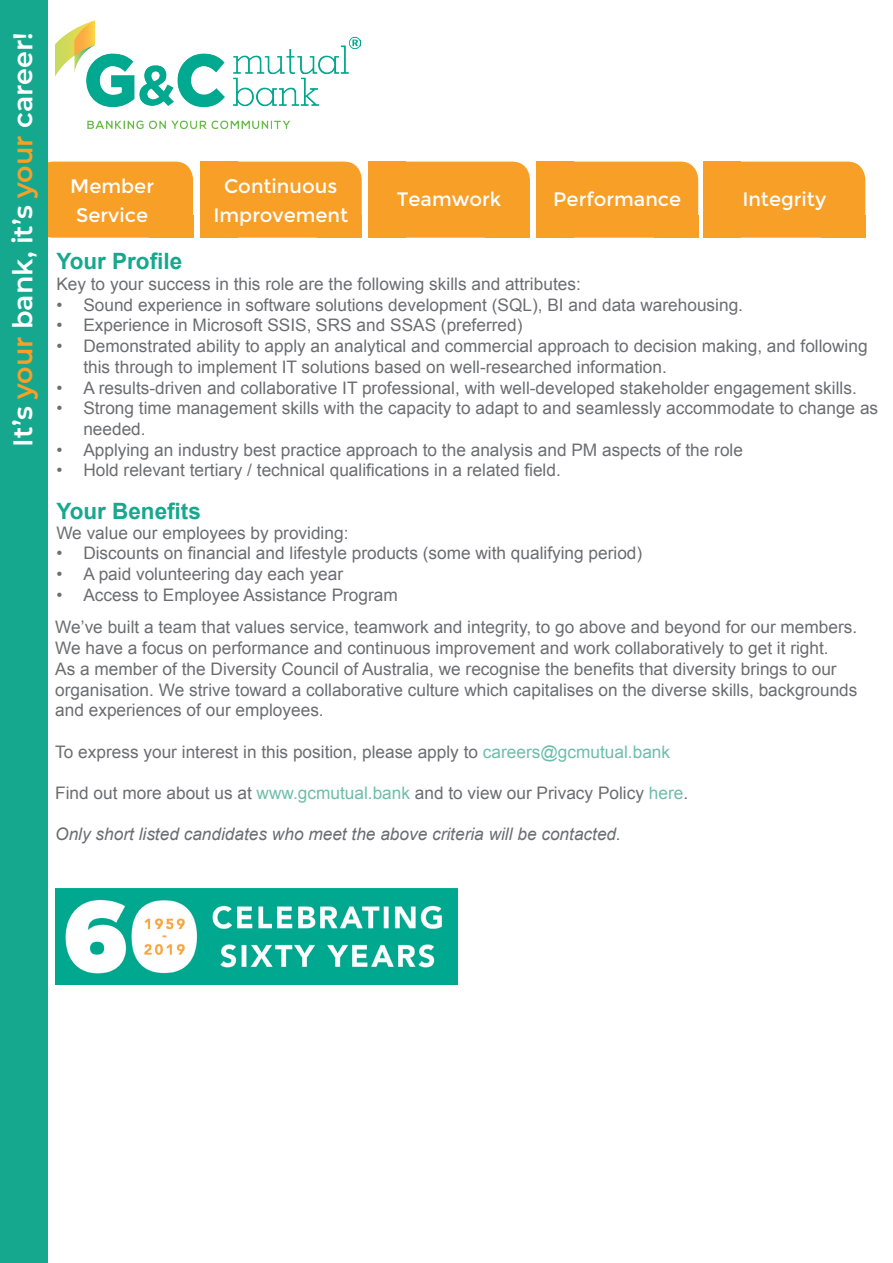
<style>
.page{position:relative;width:893px;height:1263px;background:#fff}
.page>*{position:absolute;margin:0;border:0;box-sizing:border-box;transform-origin:0 0}
.t1{font:600 27px "Montserrat";color:#fff}
.t2{font:700 22.5px "Arial";color:#16a88e}
.t3{font:19.5px/28.5px "Montserrat";color:#fff;text-align:center}
.t4{font:17.25px/20.7px "Arial";color:#6c6d70}
.t5{font:italic 17.25px "Arial";color:#6c6d70}
.s1{color:#f89f28}
.s2{color:#6ebdab}
</style>
<div class="page">
<div style="left:35px;top:162px;width:158px;height:76px;background:#f89f28;border-radius:18px"></div>
<div style="left:149px;top:215px;width:44px;height:23px;background:#f89f28"></div>
<div style="left:204px;top:162px;width:158px;height:76px;background:#f89f28;border-radius:18px"></div>
<div style="left:200px;top:162px;width:37px;height:76px;background:#f89f28"></div>
<div style="left:318px;top:215px;width:44px;height:23px;background:#f89f28"></div>
<div style="left:372px;top:162px;width:158px;height:76px;background:#f89f28;border-radius:18px"></div>
<div style="left:368px;top:162px;width:37px;height:76px;background:#f89f28"></div>
<div style="left:486px;top:215px;width:44px;height:23px;background:#f89f28"></div>
<div style="left:540px;top:162px;width:158px;height:76px;background:#f89f28;border-radius:18px"></div>
<div style="left:536px;top:162px;width:38px;height:76px;background:#f89f28"></div>
<div style="left:654px;top:215px;width:44px;height:23px;background:#f89f28"></div>
<div style="left:707px;top:162px;width:158px;height:76px;background:#f89f28;border-radius:18px"></div>
<div style="left:703px;top:162px;width:38px;height:76px;background:#f89f28"></div>
<div style="left:821px;top:215px;width:44px;height:23px;background:#f89f28"></div>
<div style="left:0;top:0;width:47px;height:1263px;background:#16a88e"></div>
<img style="left:55px;top:21px;width:305px;height:108px">
<img style="left:55px;top:888px;width:402px;height:97px">
<p class="t1" style="left:4px;top:446px;width:416px;rotate:-90deg">It’s <span class="s1">your</span> bank, it’s <span class="s1">your</span> career!</p>
<p class="t3" style="left:70px;top:172px;width:85px">Member<br>Service</p>
<p class="t3" style="left:213px;top:172px;width:136px">Continuous<br>Improvement</p>
<p class="t3" style="left:397px;top:185px;width:106px">Teamwork</p>
<p class="t3" style="left:553px;top:185px;width:129px">Performance</p>
<p class="t3" style="left:742px;top:185px;width:85px">Integrity</p>
<p class="t2" style="left:56px;top:246px;width:127px">Your Profile</p>
<p class="t4" style="left:56px;top:274px;width:526px">Key to your success in this role are the following skills and attributes:</p>
<p class="t4" style="left:56px;top:294px;width:688px">• Sound experience in software solutions development (SQL), BI and data warehousing.</p>
<p class="t4" style="left:56px;top:315px;width:468px">• Experience in Microsoft SSIS, SRS and SSAS (preferred)</p>
<p class="t4" style="left:83px;top:336px;width:786px;text-indent:-27px">• Demonstrated ability to apply an analytical and commercial approach to decision making, and following this through to implement IT solutions based on well-researched information.</p>
<p class="t4" style="left:56px;top:377px;width:802px">• A results-driven and collaborative IT professional, with well-developed stakeholder engagement skills.</p>
<p class="t4" style="left:83px;top:398px;width:796px;text-indent:-27px">• Strong time management skills with the capacity to adapt to and seamlessly accommodate to change as needed.</p>
<p class="t4" style="left:56px;top:439px;width:688px">• Applying an industry best practice approach to the analysis and PM aspects of the role</p>
<p class="t4" style="left:56px;top:460px;width:506px">• Hold relevant tertiary / technical qualifications in a related field.</p>
<p class="t2" style="left:56px;top:496px;width:146px">Your Benefits</p>
<p class="t4" style="left:56px;top:522px;width:294px">We value our employees by providing:</p>
<p class="t4" style="left:56px;top:543px;width:587px">• Discounts on financial and lifestyle products (some with qualifying period)</p>
<p class="t4" style="left:56px;top:564px;width:288px">• A paid volunteering day each year</p>
<p class="t4" style="left:56px;top:584px;width:343px">• Access to Employee Assistance Program</p>
<p class="t4" style="left:55px;top:617px;width:804px">We’ve built a team that values service, teamwork and integrity, to go above and beyond for our members.<br>We have a focus on performance and continuous improvement and work collaboratively to get it right.<br>As a member of the Diversity Council of Australia, we recognise the benefits that diversity brings to our organisation. We strive toward a collaborative culture which capitalises on the diverse skills, backgrounds and experiences of our employees.</p>
<p class="t4" style="left:55px;top:741px;width:616px">To express your interest in this position, please apply to <span class="s2">careers@gcmutual.bank</span></p>
<p class="t4" style="left:55px;top:783px;width:634px">Find out more about us at <span class="s2">www.gcmutual.bank</span> and to view our Privacy Policy <span class="s2">here</span>.</p>
<p class="t5" style="left:55px;top:823px;width:567px">Only short listed candidates who meet the above criteria will be contacted.</p>
</div>
